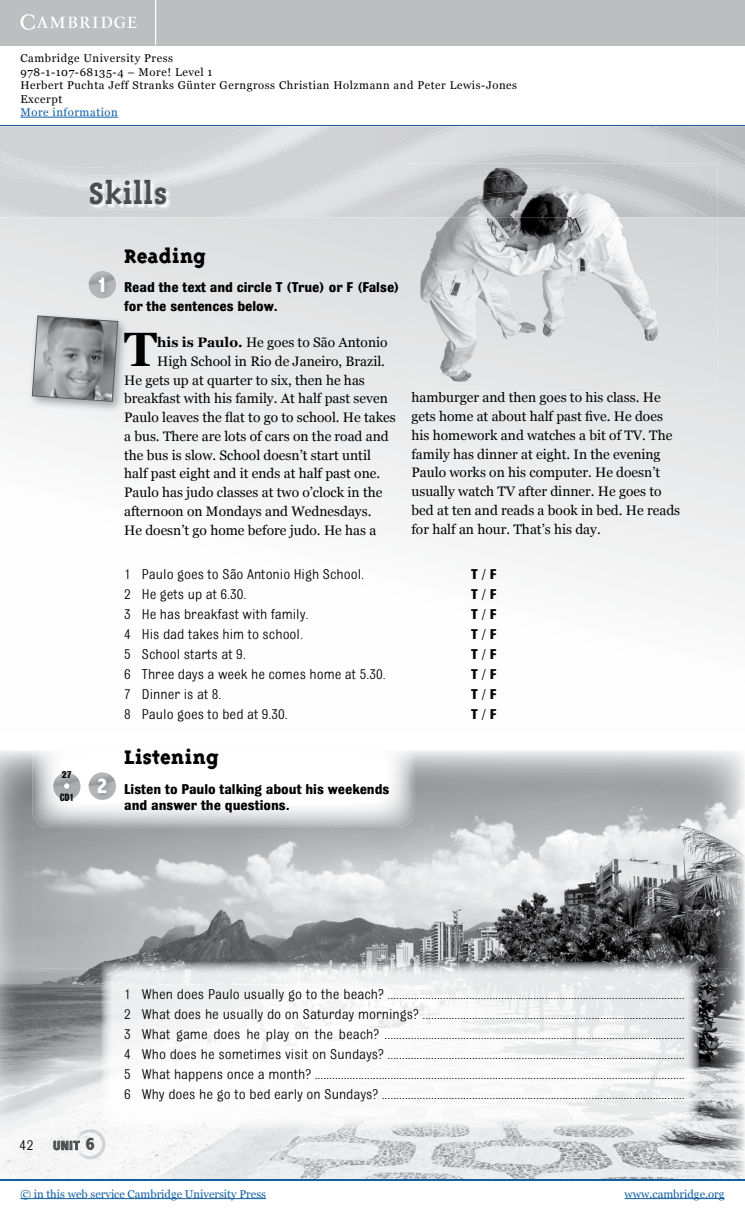
<style>
.page{position:relative;width:745px;height:1218px;background:#fff}
.page>*{position:absolute;margin:0;border:0;box-sizing:border-box;transform-origin:0 0}
.t1{font:700 48.25px "Georgia";color:#000}
.t2{font:700 35px "Triplex Serif";letter-spacing:.02em;color:#4c4d4e}
.t3{font:800 22.5px "Triplex Serif";color:#000}
.t4{font:15px/20px "Bulldog";color:#000;text-align:justify}
.t5{font:700 15px/18.8px "Bulldog";color:#000}
.t6{font:13.75px/18.8px "Georgia";color:#000}
.t7{font:700 condensed 11.88px "Univers";color:#4c4d4e}
.t8{font:11.25px/13.4px "Georgia";letter-spacing:.05em;color:#000}
.t9{font:11.25px "Georgia";color:#105ea3}
.t10{font:11.25px "Georgia";letter-spacing:.05em;color:#105ea3}
.t11{font:700 10.62px "Bulldog";color:#000;scale:.96 1}
.s1{font-family:"Abadi";font-weight:800;font-stretch:condensed;font-size:22.12px;color:#fff}
.s2{font-weight:700}
.s3{font-weight:400}
.s4{font-family:"Abadi";font-weight:800;font-size:18.75px}
</style>
<div class="page">
<div style="left:0;top:0;width:744px;height:45px;background:#bcbebf"></div>
<hr style="left:155px;top:0;width:1px;height:45px;background:#fff">
<svg style="left:20px;top:14px;width:117px;height:16px"></svg>
<hr style="left:20px;top:117px;width:98px;height:1px;background:#105ea3">
<hr style="left:0;top:125px;width:744px;height:1px;background:#105ea3">
<hr style="left:0;top:1179px;width:744px;height:1px;background:#105ea3">
<hr style="left:20px;top:1198px;width:246px;height:1px;background:#105ea3">
<hr style="left:624px;top:1198px;width:100px;height:1px;background:#105ea3">
<img style="left:0;top:126px;width:744px;height:91px">
<img style="left:700px;top:131px;width:44px;height:27px">
<img style="left:0;top:126px;width:332px;height:65px">
<img style="left:0;top:126px;width:309px;height:60px">
<img style="left:91px;top:192px;width:80px;height:17px">
<img style="left:91px;top:181px;width:80px;height:11px">
<img style="left:91px;top:181px;width:60px;height:5px">
<img style="left:0;top:751px;width:34px;height:428px">
<img style="left:389px;top:751px;width:355px;height:217px">
<img style="left:34px;top:828px;width:177px;height:140px">
<img style="left:211px;top:828px;width:178px;height:133px">
<img style="left:34px;top:968px;width:88px;height:211px">
<img style="left:656px;top:968px;width:88px;height:211px">
<img style="left:122px;top:1130px;width:534px;height:49px">
<img style="left:32px;top:751px;width:382px;height:77px">
<img style="left:101px;top:961px;width:597px;height:169px">
<svg style="left:0;top:217px;width:744px;height:389px"></svg>
<svg style="left:89px;top:271px;width:27px;height:27px"></svg>
<img style="left:97px;top:284px;width:13px;height:14px">
<svg style="left:97px;top:271px;width:13px;height:13px"></svg>
<div style="left:53px;top:772px;width:27px;height:28px;background:#aaacaf;border-radius:50%"></div>
<svg style="left:53px;top:773px;width:26px;height:16px"></svg>
<div style="left:63px;top:782px;width:7px;height:8px;border:1px solid #939598;border-radius:50%"></div>
<svg style="left:89px;top:772px;width:27px;height:28px"></svg>
<img style="left:96px;top:785px;width:16px;height:14px">
<img style="left:96px;top:776px;width:16px;height:9px">
<img style="left:75px;top:1129px;width:15px;height:30px">
<img style="left:90px;top:1129px;width:15px;height:30px">
<svg style="left:53px;top:1140px;width:27px;height:10px"></svg>
<img style="left:28px;top:312px;width:101px;height:101px">
<svg style="left:31px;top:315px;width:88px;height:87px;background:#9c9da0"></svg>
<img style="left:407px;top:197px;width:310px;height:195px">
<img style="left:407px;top:193px;width:301px;height:24px">
<img style="left:407px;top:164px;width:310px;height:29px">
<p class="t8" style="left:20px;top:52px;width:498px">Cambridge University Press<br>978-1-107-68135-4 – More! Level 1<br>Herbert Puchta Jeff Stranks Günter Gerngross Christian Holzmann and Peter Lewis-Jones Excerpt</p>
<p class="t10" style="left:20px;top:105px;width:99px">More information</p>
<h2 class="t2" style="left:89px;top:173px;width:81px">Skills</h2>
<h3 class="t3" style="left:124px;top:243px;width:83px">Reading</h3>
<p class="t5" style="left:124px;top:278px;width:277px;text-indent:-27px"><span class="s1">1</span> Read the text and circle T (True) or F (False) for the sentences below.</p>
<h1 class="t1" style="left:124px;top:318px;width:34px">T</h1>
<p class="t6" style="left:157px;top:333px;width:232px"><span class="s2">his is Paulo.</span> He goes to São Antonio</p>
<p class="t6" style="left:157px;top:352px;width:229px">High School in Rio de Janeiro, Brazil.</p>
<p class="t6" style="left:124px;top:371px;width:242px">He gets up at quarter to six, then he has</p>
<p class="t6" style="left:124px;top:389px;width:265px">breakfast with his family. At half past seven</p>
<p class="t6" style="left:124px;top:408px;width:273px">Paulo leaves the flat to go to school. He takes</p>
<p class="t6" style="left:124px;top:427px;width:266px">a bus. There are lots of cars on the road and</p>
<p class="t6" style="left:124px;top:446px;width:248px">the bus is slow. School doesn’t start until</p>
<p class="t6" style="left:124px;top:464px;width:257px">half past eight and it ends at half past one.</p>
<p class="t6" style="left:124px;top:483px;width:259px">Paulo has judo classes at two o’clock in the</p>
<p class="t6" style="left:124px;top:502px;width:248px">afternoon on Mondays and Wednesdays.</p>
<p class="t6" style="left:124px;top:521px;width:253px">He doesn’t go home before judo. He has a</p>
<p class="t6" style="left:411px;top:388px;width:270px">hamburger and then goes to his class. He gets home at about half past five. He does his homework and watches a bit of TV. The family has dinner at eight. In the evening Paulo works on his computer. He doesn’t usually watch TV after dinner. He goes to bed at ten and reads a book in bed. He reads for half an hour. That’s his day.</p>
<p class="t4" style="left:124px;top:564px;width:241px">1 Paulo goes to São Antonio High School.</p>
<p class="t5" style="left:471px;top:565px;width:27px">T <span class="s3">/</span> F</p>
<p class="t4" style="left:124px;top:584px;width:124px">2 He gets up at 6.30.</p>
<p class="t5" style="left:471px;top:585px;width:27px">T <span class="s3">/</span> F</p>
<p class="t4" style="left:124px;top:604px;width:186px">3 He has breakfast with family.</p>
<p class="t5" style="left:471px;top:604px;width:27px">T <span class="s3">/</span> F</p>
<p class="t4" style="left:124px;top:624px;width:180px">4 His dad takes him to school.</p>
<p class="t5" style="left:471px;top:624px;width:27px">T <span class="s3">/</span> F</p>
<p class="t4" style="left:124px;top:644px;width:123px">5 School starts at 9.</p>
<p class="t5" style="left:471px;top:644px;width:27px">T <span class="s3">/</span> F</p>
<p class="t4" style="left:124px;top:664px;width:263px">6 Three days a week he comes home at 5.30.</p>
<p class="t5" style="left:471px;top:664px;width:27px">T <span class="s3">/</span> F</p>
<p class="t4" style="left:124px;top:684px;width:99px">7 Dinner is at 8.</p>
<p class="t5" style="left:471px;top:684px;width:27px">T <span class="s3">/</span> F</p>
<p class="t4" style="left:124px;top:704px;width:165px">8 Paulo goes to bed at 9.30.</p>
<p class="t5" style="left:471px;top:704px;width:27px">T <span class="s3">/</span> F</p>
<h3 class="t3" style="left:124px;top:744px;width:96px">Listening</h3>
<p class="t11" style="left:62px;top:769px;width:12px">27</p>
<p class="t5" style="left:124px;top:780px;width:267px;line-height:16.2px;text-indent:-64px"><sub>CD1</sub> <span class="s1">2</span> Listen to Paulo talking about his weekends and answer the questions.</p>
<p class="t4" style="left:20px;top:1135px;width:15px">42</p>
<p class="t7" style="left:53px;top:1138px;width:43px">UNIT <span class="s4">6</span></p>
<p class="t4" style="left:124px;top:984px;width:561px">1 When does Paulo usually go to the beach? ......................................................................................................<br>2 What does he usually do on Saturday mornings? ..........................................................................................<br>3 What game does he play on the beach? .......................................................................................................<br>4 Who does he sometimes visit on Sundays? ......................................................................................................<br>5 What happens once a month? ...............................................................................................................................<br>6 Why does he go to bed early on Sundays? ........................................................................................................</p>
<p class="t9" style="left:20px;top:1187px;width:247px">© in this web service Cambridge University Press</p>
<p class="t9" style="left:624px;top:1187px;width:101px">www.cambridge.org</p>
</div>
